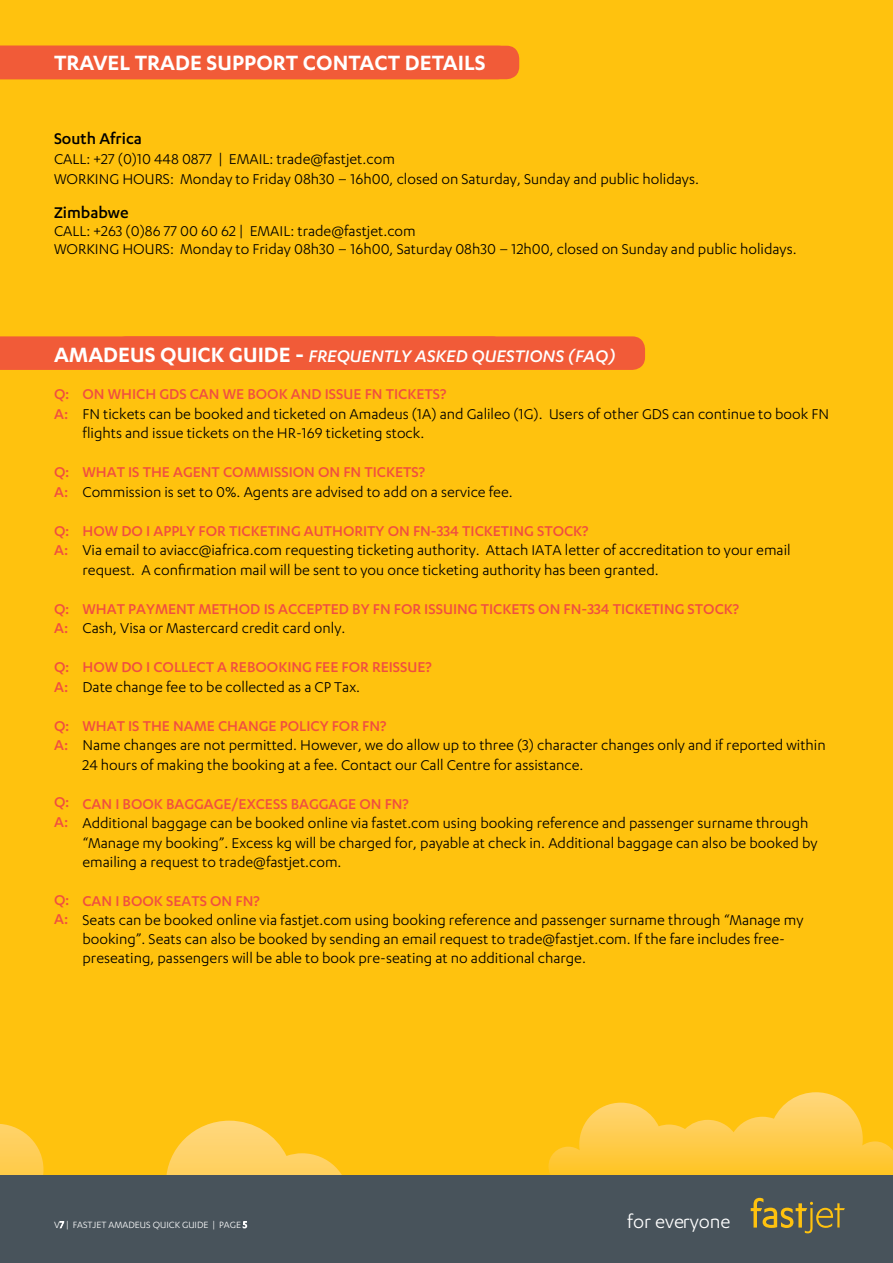
<style>
.page{position:relative;width:893px;height:1263px;background:#ffc20e}
.page>*{position:absolute;margin:0;border:0;box-sizing:border-box;transform-origin:0 0}
.t1{font:600 24px "Karbon";color:#fff}
.t2{font:21.3px "Karbon";color:#fff}
.t3{font:italic 500 19.5px "Karbon";color:#fff}
.t4{font:500 18px "Karbon";color:#000}
.t5{font:16.5px/19.5px "Karbon";color:#000}
.t6{font:500 16.5px/19.5px "Karbon";color:#f04e40}
.t7{font:10.5px "Karbon";color:#fff}
.s1{font-weight:600;font-style:normal;font-size:24px}
</style>
<div class="page">
<img style="left:548px;top:1092px;width:345px;height:84px">
<img style="left:0;top:1124px;width:44px;height:52px">
<img style="left:119px;top:1121px;width:230px;height:55px">
<div style="left:0;top:1176px;width:893px;height:87px;background:#48535b"></div>
<svg style="left:751px;top:1198px;width:94px;height:35px"></svg>
<div style="left:0;top:46px;width:519px;height:33px;background:#f15b38"></div>
<div style="left:0;top:336px;width:122px;height:34px;background:#f15b38"></div>
<div style="left:113px;top:336px;width:532px;height:34px;background:#f15b38;border-radius:13px"></div>
<h1 class="t1" style="left:54px;top:49px;width:433px">TRAVEL TRADE SUPPORT CONTACT DETAILS</h1>
<p class="t4" style="left:54px;top:128px;width:89px">South Africa</p>
<p class="t5" style="left:54px;top:149px;width:646px">CALL: +27 (0)10 448 0877 | EMAIL: trade@fastjet.com<br>WORKING HOURS: Monday to Friday 08h30 – 16h00, closed on Saturday, Sunday and public holidays.</p>
<p class="t4" style="left:54px;top:203px;width:76px">Zimbabwe</p>
<p class="t5" style="left:54px;top:222px;width:744px;line-height:17.5px">CALL: +263 (0)86 77 00 60 62 | EMAIL: trade@fastjet.com<br>WORKING HOURS: Monday to Friday 08h30 – 16h00, Saturday 08h30 – 12h00, closed on Sunday and public holidays.</p>
<p class="t3" style="left:54px;top:346px;width:563px"><span class="s1">AMADEUS QUICK GUIDE -</span> FREQUENTLY ASKED QUESTIONS (FAQ)</p>
<p class="t6" style="left:82px;top:384px;width:365px">ON WHICH GDS CAN WE BOOK AND ISSUE FN TICKETS?</p>
<p class="t5" style="left:82px;top:403px;width:748px">FN tickets can be booked and ticketed on Amadeus (1A) and Galileo (1G). Users of other GDS can continue to book FN flights and issue tickets on the HR-169 ticketing stock.</p>
<p class="t6" style="left:82px;top:462px;width:344px">WHAT IS THE AGENT COMMISSION ON FN TICKETS?</p>
<p class="t5" style="left:82px;top:481px;width:432px">Commission is set to 0%. Agents are advised to add on a service fee.</p>
<p class="t6" style="left:82px;top:520px;width:508px">HOW DO I APPLY FOR TICKETING AUTHORITY ON FN-334 TICKETING STOCK?</p>
<p class="t5" style="left:82px;top:540px;width:710px">Via email to aviacc@iafrica.com requesting ticketing authority. Attach IATA letter of accreditation to your email request. A confirmation mail will be sent to you once ticketing authority has been granted.</p>
<p class="t6" style="left:82px;top:598px;width:658px">WHAT PAYMENT METHOD IS ACCEPTED BY FN FOR ISSUING TICKETS ON FN-334 TICKETING STOCK?</p>
<p class="t5" style="left:82px;top:618px;width:264px">Cash, Visa or Mastercard credit card only.</p>
<p class="t6" style="left:82px;top:657px;width:351px">HOW DO I COLLECT A REBOOKING FEE FOR REISSUE?</p>
<p class="t5" style="left:82px;top:676px;width:279px">Date change fee to be collected as a CP Tax.</p>
<p class="t6" style="left:82px;top:715px;width:305px">WHAT IS THE NAME CHANGE POLICY FOR FN?</p>
<p class="t5" style="left:82px;top:735px;width:745px">Name changes are not permitted. However, we do allow up to three (3) character changes only and if reported within<br>24 hours of making the booking at a fee. Contact our Call Centre for assistance.</p>
<p class="t6" style="left:82px;top:793px;width:328px">CAN I BOOK BAGGAGE/EXCESS BAGGAGE ON FN?</p>
<p class="t5" style="left:82px;top:813px;width:736px">Additional baggage can be booked online via fastet.com using booking reference and passenger surname through “Manage my booking”. Excess kg will be charged for, payable at check in. Additional baggage can also be booked by emailing a request to trade@fastjet.com.</p>
<p class="t6" style="left:82px;top:891px;width:179px">CAN I BOOK SEATS ON FN?</p>
<p class="t5" style="left:82px;top:910px;width:722px;line-height:18.8px">Seats can be booked online via fastjet.com using booking reference and passenger surname through “Manage my booking”. Seats can also be booked by sending an email request to trade@fastjet.com. If the fare includes free&shy;preseating, passengers will be able to book pre-seating at no additional charge.</p>
<p class="t6" style="left:54px;top:384px;width:17px">Q:<br>A:</p>
<p class="t6" style="left:54px;top:462px;width:17px">Q:<br>A:</p>
<p class="t6" style="left:54px;top:520px;width:17px">Q:<br>A:</p>
<p class="t6" style="left:54px;top:598px;width:17px">Q:<br>A:</p>
<p class="t6" style="left:54px;top:657px;width:17px">Q:<br>A:</p>
<p class="t6" style="left:54px;top:715px;width:17px">Q:<br>A:</p>
<p class="t6" style="left:54px;top:792px;width:17px">Q:<br>A:</p>
<p class="t6" style="left:54px;top:889px;width:17px">Q:<br>A:</p>
<p class="t7" style="left:54px;top:1219px;width:195px">V7 | FASTJET AMADEUS QUICK GUIDE | PAGE 5</p>
<p class="t2" style="left:627px;top:1209px;width:105px">for everyone</p>
</div>
